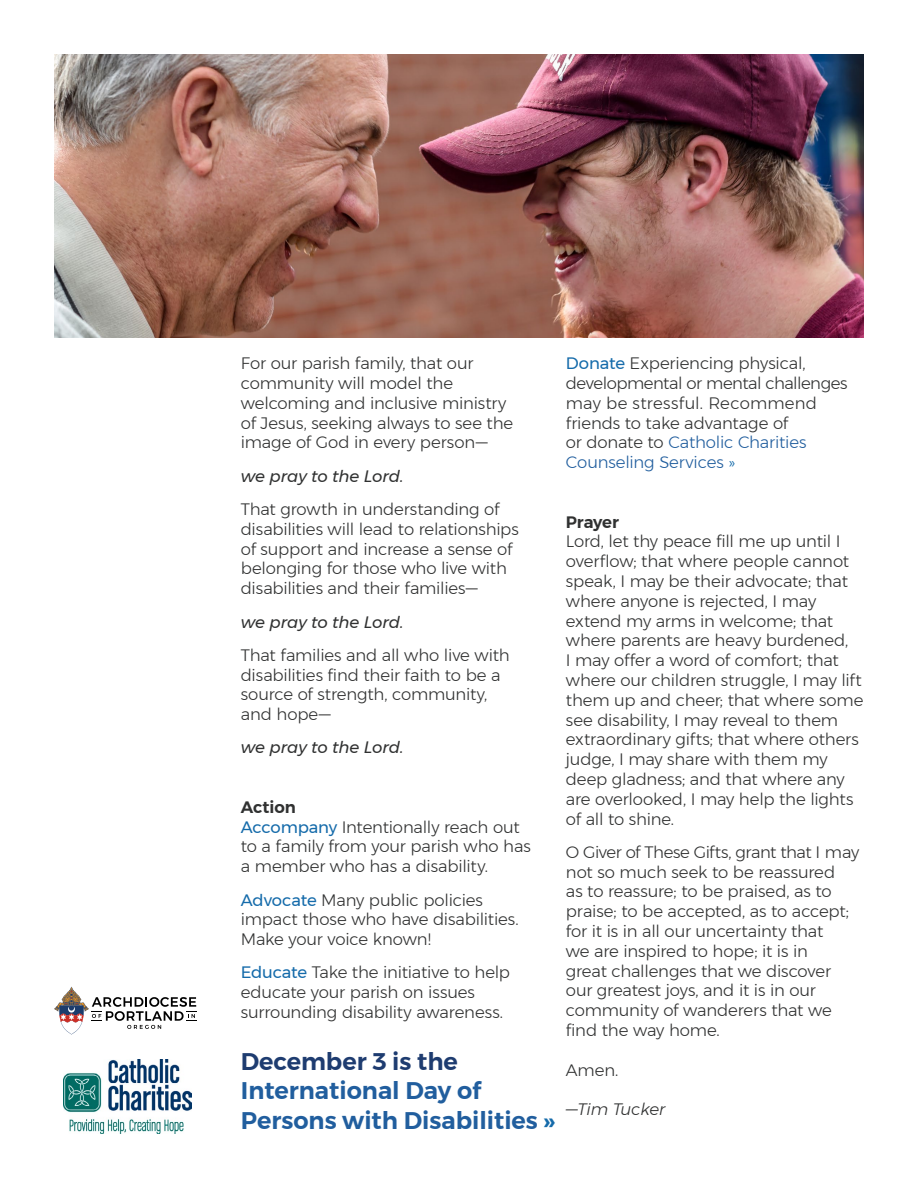
<style>
.page{position:relative;width:918px;height:1188px;background:#fff}
.page>*{position:absolute;margin:0;border:0;box-sizing:border-box;transform-origin:0 0}
.t1{font:600 24px/29.4px "Montserrat";color:#215e9e}
.t2{font:600 24px "Montserrat";color:#1e3c70}
.t3{font:300 16.5px/19.8px "Montserrat";letter-spacing:-.01em;color:#303131}
.t4{font:italic 16.5px "Montserrat";letter-spacing:-.005em;color:#303131}
.t5{font:italic 300 16.5px "Montserrat";letter-spacing:-.015em;color:#303131}
.t6{font:600 16.5px "Montserrat";letter-spacing:-.015em;color:#303131}
.s1{font-weight:600}
.s2{font-weight:400;color:#156baa}
.s3{color:#156baa}
.s4{color:#215e9e}
</style>
<div class="page">
<img style="left:63px;top:1060px;width:129px;height:74px">
<svg style="left:54px;top:987px;width:143px;height:47px"></svg>
<img style="left:54px;top:54px;width:810px;height:284px">
<p class="t3" style="left:241px;top:353px;width:274px">For our parish family, that our community will model the welcoming and inclusive ministry of Jesus, seeking always to see the image of God in every person—</p>
<p class="t4" style="left:241px;top:463px;width:164px">we pray to the Lord.</p>
<p class="t3" style="left:241px;top:499px;width:280px">That growth in understanding of disabilities will lead to relationships of support and increase a sense of belonging for those who live with disabilities and their families—</p>
<p class="t4" style="left:241px;top:609px;width:164px">we pray to the Lord.</p>
<p class="t3" style="left:241px;top:645px;width:270px">That families and all who live with disabilities find their faith to be a source of strength, community, and hope—</p>
<p class="t4" style="left:241px;top:735px;width:164px">we pray to the Lord.</p>
<p class="t3" style="left:241px;top:797px;width:292px"><span class="s1">Action<br></span><span class="s2">Accompany</span> Intentionally reach out to a family from your parish who has a member who has a disability.</p>
<p class="t3" style="left:241px;top:890px;width:279px"><span class="s2">Advocate</span> Many public policies impact those who have disabilities.<br>Make your voice known!</p>
<p class="t3" style="left:241px;top:962px;width:271px"><span class="s2">Educate</span> Take the initiative to help educate your parish on issues surrounding disability awareness.</p>
<h1 class="t2" style="left:241px;top:1042px;width:219px">December 3 is the</h1>
<h1 class="t1" style="left:241px;top:1076px;width:316px">International Day of<br>Persons with Disabilities <span class="s3">»</span></h1>
<p class="t3" style="left:566px;top:353px;width:283px"><span class="s2">Donate</span> Experiencing physical, developmental or mental challenges may be stressful. Recommend friends to take advantage of<br>or donate to <span class="s4">Catholic Charities<br>Counseling Services</span> <span class="s3">»</span></p>
<p class="t6" style="left:566px;top:509px;width:55px">Prayer</p>
<p class="t3" style="left:566px;top:531px;width:299px">Lord, let thy peace fill me up until I overflow; that where people cannot speak, I may be their advocate; that where anyone is rejected, I may extend my arms in welcome; that where parents are heavy burdened,<br>I may offer a word of comfort; that where our children struggle, I may lift them up and cheer; that where some see disability, I may reveal to them extraordinary gifts; that where others judge, I may share with them my deep gladness; and that where any are overlooked, I may help the lights of all to shine.</p>
<p class="t3" style="left:566px;top:842px;width:295px">O Giver of These Gifts, grant that I may not so much seek to be reassured<br>as to reassure; to be praised, as to praise; to be accepted, as to accept; for it is in all our uncertainty that<br>we are inspired to hope; it is in<br>great challenges that we discover our greatest joys, and it is in our community of wanderers that we find the way home.</p>
<p class="t3" style="left:566px;top:1060px;width:54px">Amen.</p>
<p class="t5" style="left:566px;top:1097px;width:101px">—Tim Tucker</p>
</div>
